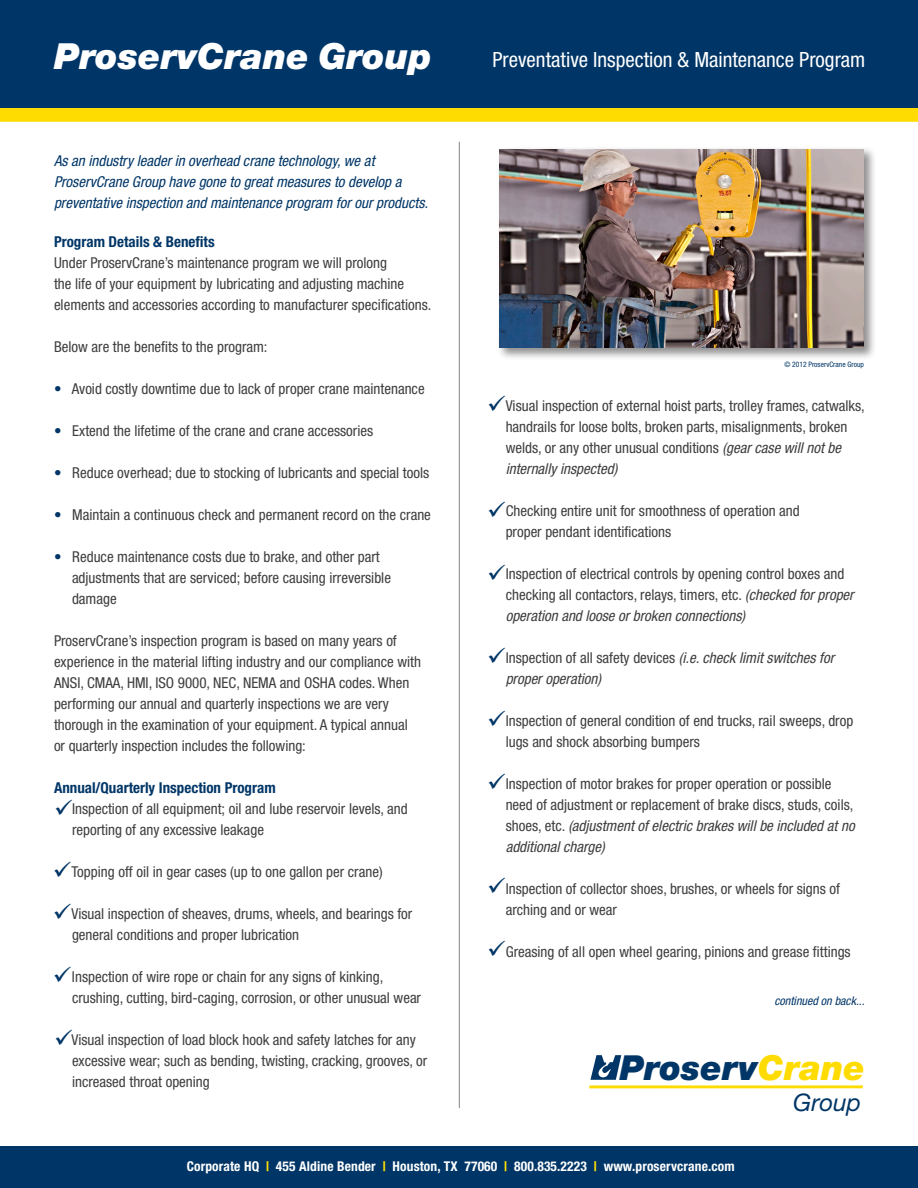
<style>
.page{position:relative;width:918px;height:1188px;background:#fff}
.page>*{position:absolute;margin:0;border:0;box-sizing:border-box;transform-origin:0 0}
.t1{font:italic 900 36px "Helvetica Neue LT Std";color:#fff}
.t2{font:italic 900 34.5px "Helvetica Neue LT Std";color:#003667}
.t3{font:italic 24.15px "Helvetica Neue LT Std";color:#003667}
.t4{font:condensed 21px "Helvetica Neue LT Std";color:#fff}
.t5{font:condensed 15px/21px "Helvetica Neue LT Std";color:#3e3e3f}
.t6{font:italic condensed 15px/21px "Helvetica Neue LT Std";color:#003667}
.t7{font:italic condensed 15px/21px "Helvetica Neue LT Std";color:#3e3e3f}
.t8{font:700 condensed 15px "Helvetica Neue LT Std";color:#003667}
.t9{font:700 condensed 13.5px "Helvetica Neue LT Std";letter-spacing:.01em;color:#fff}
.t10{font:italic condensed 12px "Helvetica Neue LT Std";color:#003667}
.t11{font:condensed 7.5px "Helvetica Neue LT Std";color:#003667}
.s1{color:#003667}
.s2{font-style:italic}
.s3{font-style:normal}
.s4{color:#ffdc01}
</style>
<div class="page">
<div style="left:0;top:1147px;width:918px;height:41px;background:#003667"></div>
<div style="left:0;top:92px;width:918px;height:30px;background:#ffdc01"></div>
<div style="left:0;top:0;width:918px;height:108px;background:#003667"></div>
<svg style="left:589px;top:1055px;width:274px;height:33px"></svg>
<div style="left:496px;top:146px;width:381px;height:214px;background:#231f20;opacity:.5"></div>
<img style="left:500px;top:149px;width:364px;height:199px">
<hr style="left:459px;top:142px;width:1px;height:966px;background:#919295">
<p class="t1" style="left:54px;top:34px;width:379px">ProservCrane Group</p>
<p class="t4" style="left:492px;top:47px;width:374px">Preventative Inspection &amp; Maintenance Program</p>
<p class="t6" style="left:54px;top:150px;width:376px">As an industry leader in overhead crane technology, we at<br>ProservCrane Group have gone to great measures to develop a preventative inspection and maintenance program for our products.</p>
<p class="t8" style="left:54px;top:233px;width:162px">Program Details &amp; Benefits</p>
<p class="t5" style="left:54px;top:252px;width:379px">Under ProservCrane’s maintenance program we will prolong<br>the life of your equipment by lubricating and adjusting machine elements and accessories according to manufacturer specifications.</p>
<p class="t5" style="left:54px;top:336px;width:215px">Below are the benefits to the program:</p>
<p class="t5" style="left:54px;top:378px;width:372px"><span class="s1">•</span> Avoid costly downtime due to lack of proper crane maintenance</p>
<p class="t5" style="left:54px;top:420px;width:321px"><span class="s1">•</span> Extend the lifetime of the crane and crane accessories</p>
<p class="t5" style="left:54px;top:462px;width:377px"><span class="s1">•</span> Reduce overhead; due to stocking of lubricants and special tools</p>
<p class="t5" style="left:54px;top:504px;width:378px"><span class="s1">•</span> Maintain a continuous check and permanent record on the crane</p>
<p class="t5" style="left:72px;top:546px;width:321px;text-indent:-18px"><span class="s1">•</span> Reduce maintenance costs due to brake, and other part adjustments that are serviced; before causing irreversible damage</p>
<p class="t5" style="left:54px;top:630px;width:369px">ProservCrane’s inspection program is based on many years of experience in the material lifting industry and our compliance with ANSI, CMAA, HMI, ISO 9000, NEC, NEMA and OSHA codes. When performing our annual and quarterly inspections we are very thorough in the examination of your equipment. A typical annual or quarterly inspection includes the following:</p>
<p class="t8" style="left:54px;top:779px;width:223px">Annual/Quarterly Inspection Program</p>
<p class="t5" style="left:72px;top:798px;width:337px">Inspection of all equipment; oil and lube reservoir levels, and reporting of any excessive leakage</p>
<p class="t5" style="left:71px;top:861px;width:313px">Topping off oil in gear cases (up to one gallon per crane)</p>
<p class="t5" style="left:71px;top:903px;width:342px">Visual inspection of sheaves, drums, wheels, and bearings for general conditions and proper lubrication</p>
<p class="t5" style="left:72px;top:966px;width:351px">Inspection of wire rope or chain for any signs of kinking, crushing, cutting, bird-caging, corrosion, or other unusual wear</p>
<p class="t5" style="left:71px;top:1029px;width:357px">Visual inspection of load block hook and safety latches for any excessive wear; such as bending, twisting, cracking, grooves, or increased throat opening</p>
<p class="t11" style="left:784px;top:360px;width:81px">© 2012 ProservCrane Group</p>
<p class="t5" style="left:506px;top:395px;width:361px">Visual inspection of external hoist parts, trolley frames, catwalks, handrails for loose bolts, broken parts, misalignments, broken welds, or any other unusual conditions <span class="s2">(gear case will not be internally inspected)</span></p>
<p class="t5" style="left:506px;top:500px;width:296px">Checking entire unit for smoothness of operation and proper pendant identifications</p>
<p class="t5" style="left:506px;top:563px;width:350px">Inspection of electrical controls by opening control boxes and checking all contactors, relays, timers, etc. <span class="s2">(checked for proper operation and loose or broken connections)</span></p>
<p class="t7" style="left:506px;top:647px;width:330px"><span class="s3">Inspection of all safety devices</span> (i.e. check limit switches for proper operation)</p>
<p class="t5" style="left:506px;top:710px;width:349px">Inspection of general condition of end trucks, rail sweeps, drop lugs and shock absorbing bumpers</p>
<p class="t5" style="left:506px;top:773px;width:351px">Inspection of motor brakes for proper operation or possible need of adjustment or replacement of brake discs, studs, coils, shoes, etc. <span class="s2">(adjustment of electric brakes will be included at no additional charge)</span></p>
<p class="t5" style="left:506px;top:878px;width:336px">Inspection of collector shoes, brushes, or wheels for signs of arching and or wear</p>
<p class="t5" style="left:506px;top:941px;width:347px">Greasing of all open wheel gearing, pinions and grease fittings</p>
<p class="t10" style="left:775px;top:994px;width:92px">continued on back...</p>
<p class="t2" style="left:620px;top:1046px;width:247px">Proserv<span class="s4">Crane</span></p>
<p class="t3" style="left:793px;top:1088px;width:69px">Group</p>
<p class="t9" style="left:187px;top:1158px;width:549px">Corporate HQ <span class="s4">|</span> 455 Aldine Bender <span class="s4">|</span> Houston, TX 77060 <span class="s4">|</span> 800.835.2223 <span class="s4">|</span> www.proservcrane.com</p>
</div>
